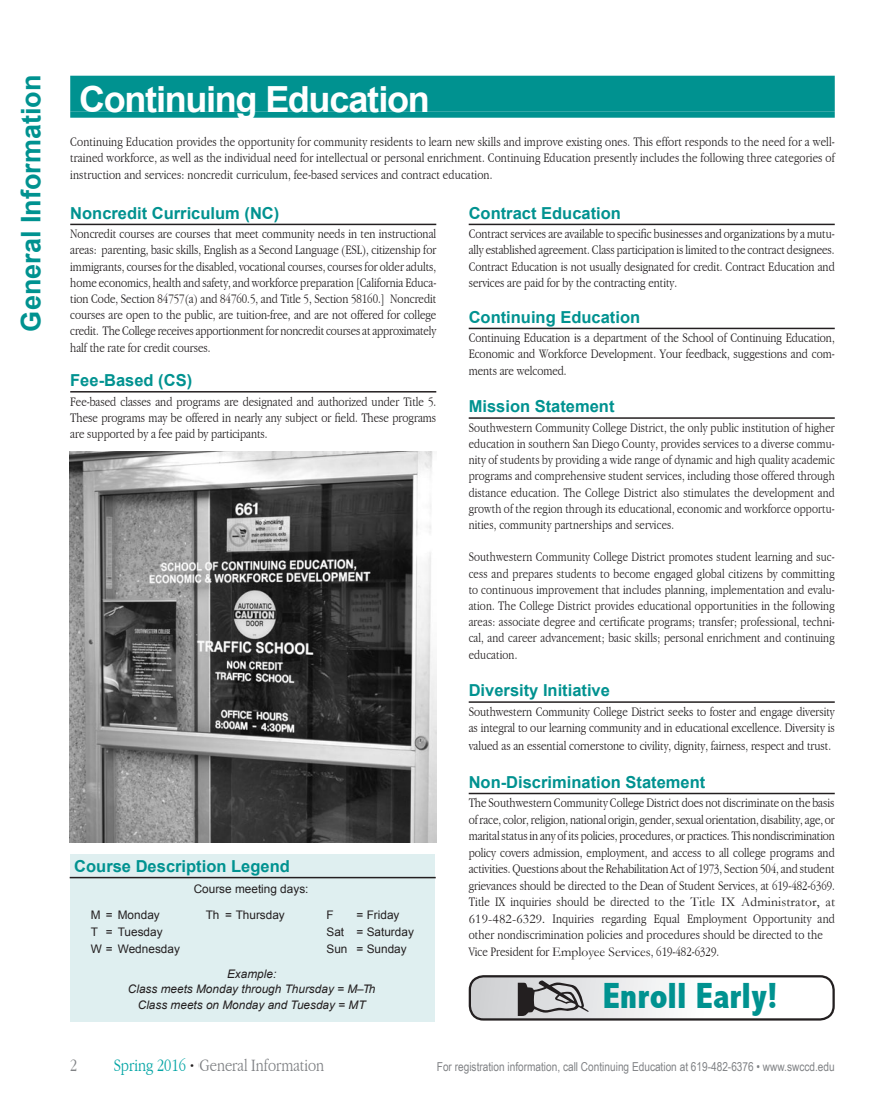
<style>
.page{position:relative;width:878px;height:1107px;background:#fff}
.page>*{position:absolute;margin:0;border:0;box-sizing:border-box;transform-origin:0 0}
.ROP-courses__auto{font:800 condensed 36.45px "Abadi";color:#009290}
.Paragraph_Style_2{font:700 36px "Arial";letter-spacing:-.035em;color:#fff}
.t1{font:700 27px "Arial";color:#009290}
.t2{font:300 condensed 18px "Garamond";color:#808285}
.t3{font:300 condensed 18px "Garamond";color:#03a5a5}
._01-Title{font:700 16.5px "Arial";color:#009290}
.t4{font:300 condensed 13.5px/16.2px "Garamond";color:#231f20;text-align:justify}
.t5{font:12.3px "Arial Narrow";color:#808285}
.t6{font:11.85px "Arial";color:#231f20}
.t7{font:italic 11.85px "Arial";color:#231f20}
.s1{font-weight:400;font-stretch:normal}
.s2{font-size:9px;color:#231f20}
.s3{color:#808285}
</style>
<div class="page">
<hr style="left:70px;top:224px;width:366px;height:1px;background:#231f20">
<hr style="left:70px;top:391px;width:366px;height:2px;background:#231f20">
<div style="left:70px;top:76px;width:764px;height:36px;background:#009290"></div>
<div style="left:70px;top:112px;width:764px;height:6px;background:#009290"></div>
<div style="left:70px;top:854px;width:365px;height:168px;background:#dfeff0"></div>
<hr style="left:70px;top:877px;width:365px;height:1px;background:#231f20">
<hr style="left:468px;top:224px;width:366px;height:1px;background:#231f20">
<hr style="left:468px;top:328px;width:366px;height:1px;background:#231f20">
<hr style="left:468px;top:417px;width:366px;height:2px;background:#231f20">
<hr style="left:468px;top:701px;width:366px;height:2px;background:#231f20">
<hr style="left:468px;top:793px;width:366px;height:1px;background:#231f20">
<img style="left:69px;top:452px;width:367px;height:391px">
<div style="left:468px;top:975px;width:366px;height:46px;border:2px solid #231f20;border-radius:14px"></div>
<svg style="left:470px;top:976px;width:363px;height:43px"></svg>
<p class="t1" style="left:13px;top:332px;width:258px;rotate:-90deg">General Information</p>
<p class="Paragraph_Style_2" style="left:79px;top:75px;width:352px">Continuing Education</p>
<p class="t4" style="left:70px;top:134px;width:766px">Continuing Education provides the opportunity for community residents to learn new skills and improve existing ones. This effort responds to the need for a well&shy;trained workforce, as well as the individual need for intellectual or personal enrichment. Continuing Education presently includes the following three categories of instruction and services: noncredit curriculum, fee-based services and contract education.</p>
<p class="_01-Title" style="left:468px;top:202px;width:154px">Contract Education</p>
<p class="t4" style="left:468px;top:226px;width:367px">Contract services are available to specific businesses and organizations by a mutu&shy;ally established agreement. Class participation is limited to the contract designees.<br>Contract Education is not usually designated for credit. Contract Education and services are paid for by the contracting entity.</p>
<p class="_01-Title" style="left:468px;top:306px;width:173px">Continuing Education</p>
<p class="t4" style="left:468px;top:330px;width:367px">Continuing Education is a department of the School of Continuing Education, Economic and Workforce Development. Your feedback, suggestions and com&shy;ments are welcomed.</p>
<p class="_01-Title" style="left:468px;top:396px;width:147px">Mission Statement</p>
<p class="t4" style="left:468px;top:419px;width:367px">Southwestern Community College District, the only public institution of higher education in southern San Diego County, provides services to a diverse commu&shy;nity of students by providing a wide range of dynamic and high quality academic programs and comprehensive student services, including those offered through distance education. The College District also stimulates the development and growth of the region through its educational, economic and workforce opportu&shy;nities, community partnerships and services.</p>
<p class="t4" style="left:468px;top:549px;width:367px">Southwestern Community College District promotes student learning and suc&shy;cess and prepares students to become engaged global citizens by committing to continuous improvement that includes planning, implementation and evalu&shy;ation. The College District provides educational opportunities in the following areas: associate degree and certificate programs; transfer; professional, techni&shy;cal, and career advancement; basic skills; personal enrichment and continuing education.</p>
<p class="_01-Title" style="left:468px;top:680px;width:143px">Diversity Initiative</p>
<p class="t4" style="left:468px;top:703px;width:367px">Southwestern Community College District seeks to foster and engage diversity as integral to our learning community and in educational excellence. Diversity is</p>
<p class="t4" style="left:468px;top:738px;width:364px">valued as an essential cornerstone to civility, dignity, fairness, respect and trust.</p>
<p class="_01-Title" style="left:468px;top:771px;width:238px">Non-Discrimination Statement</p>
<p class="t4" style="left:468px;top:795px;width:368px;text-align:left">The Southwestern Community College District does not discriminate on the basis of race, color, religion, national origin, gender, sexual orientation, disability, age, or marital status in any of its policies, procedures, or practices. This nondiscrimination policy covers admission, employment, and access to all college programs and activities. Questions about the Rehabilitation Act of 1973, Section 504, and student grievances should be directed to the Dean of Student Services, at 619-482-6369.<br>Title IX inquiries should be directed to the <span class="s1">Title IX Administrator, at 619-482-6329.</span> Inquiries regarding Equal Employment Opportunity and other nondiscrimination policies and procedures should be directed to the Vice President for <span class="s1">Employee Services</span>, 619-482-6329.</p>
<p class="ROP-courses__auto" style="left:603px;top:975px;width:176px">Enroll Early!</p>
<p class="_01-Title" style="left:70px;top:202px;width:211px">Noncredit Curriculum (NC)</p>
<p class="t4" style="left:70px;top:226px;width:367px">Noncredit courses are courses that meet community needs in ten instructional areas: parenting, basic skills, English as a Second Language (ESL), citizenship for immigrants, courses for the disabled, vocational courses, courses for older adults, home economics, health and safety, and workforce preparation [California Educa&shy;tion Code, Section 84757(a) and 84760.5, and Title 5, Section 58160.] Noncredit courses are open to the public, are tuition-free, and are not offered for college credit. The College receives apportionment for noncredit courses at approximately half the rate for credit courses.</p>
<p class="_01-Title" style="left:70px;top:369px;width:123px">Fee-Based (CS)</p>
<p class="t4" style="left:70px;top:393px;width:367px">Fee-based classes and programs are designated and authorized under Title 5.<br>These programs may be offered in nearly any subject or field. These programs are supported by a fee paid by participants.</p>
<p class="_01-Title" style="left:74px;top:855px;width:217px">Course Description Legend</p>
<p class="t6" style="left:194px;top:882px;width:116px">Course meeting days:</p>
<p class="t6" style="left:206px;top:908px;width:81px">Th = Thursday</p>
<p class="t6" style="left:326px;top:908px;width:9px">F</p>
<p class="t6" style="left:356px;top:908px;width:44px">= Friday</p>
<p class="t6" style="left:326px;top:924px;width:89px">Sat = Saturday</p>
<p class="t6" style="left:326px;top:941px;width:82px">Sun = Sunday</p>
<p class="t6" style="left:91px;top:908px;width:70px">M = Monday</p>
<p class="t6" style="left:91px;top:924px;width:73px">T = Tuesday</p>
<p class="t6" style="left:91px;top:941px;width:91px">W = Wednesday</p>
<p class="t7" style="left:227px;top:966px;width:51px">Example:</p>
<p class="t7" style="left:128px;top:982px;width:249px">Class meets Monday through Thursday = M–Th</p>
<p class="t7" style="left:138px;top:997px;width:229px">Class meets on Monday and Tuesday = MT</p>
<p class="t2" style="left:70px;top:1056px;width:9px">2</p>
<p class="t3" style="left:114px;top:1056px;width:130px">Spring 2016 <span class="s2">•</span> <span class="s3">Classes</span></p>
<p class="t2" style="left:199px;top:1056px;width:126px">General Information</p>
<p class="t5" style="left:437px;top:1058px;width:399px">For registration information, call Continuing Education at 619-482-6376 • www.swccd.edu</p>
</div>
